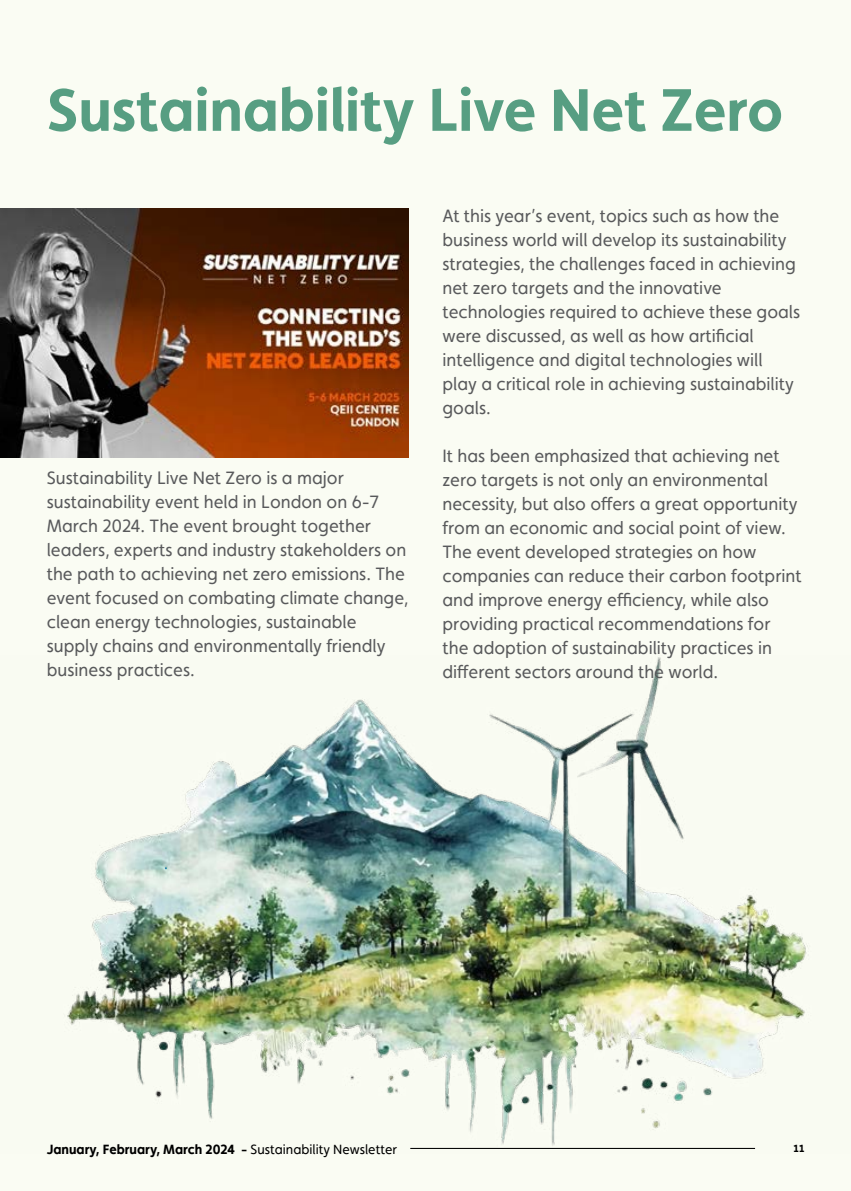
<style>
.page{position:relative;width:851px;height:1191px;background:#fff}
.page>*{position:absolute;margin:0;border:0;box-sizing:border-box;transform-origin:0 0}
.t1{font:700 60px "Faricy New";color:#579e82}
.t2{font:18px/24px "Faricy New";color:#58595b}
.t3{font:700 13.5px "Faricy New";color:#000}
.t4{font:700 10.5px "Faricy New";color:#000}
.s1{font-weight:400}
</style>
<div class="page">
<div style="left:0;top:0;width:850px;height:1191px;background:#fafcf3"></div>
<img style="left:67px;top:657px;width:741px;height:492px">
<img style="left:0;top:208px;width:408px;height:250px">
<hr style="left:410px;top:1148px;width:344px;height:1px;background:#000">
<h1 class="t1" style="left:47px;top:74px;width:737px">Sustainability Live Net Zero</h1>
<p class="t2" style="left:47px;top:466px;width:363px">Sustainability Live Net Zero is a major sustainability event held in London on 6-7<br>March 2024. The event brought together leaders, experts and industry stakeholders on the path to achieving net zero emissions. The event focused on combating climate change, clean energy technologies, sustainable supply chains and environmentally friendly business practices.</p>
<p class="t2" style="left:442px;top:204px;width:359px">At this year’s event, topics such as how the business world will develop its sustainability strategies, the challenges faced in achieving net zero targets and the innovative technologies required to achieve these goals were discussed, as well as how artificial intelligence and digital technologies will play a critical role in achieving sustainability goals.</p>
<p class="t2" style="left:442px;top:444px;width:360px">It has been emphasized that achieving net zero targets is not only an environmental necessity, but also offers a great opportunity from an economic and social point of view.<br>The event developed strategies on how companies can reduce their carbon footprint and improve energy efficiency, while also providing practical recommendations for<br>the adoption of sustainability practices in different sectors around the world.</p>
<p class="t3" style="left:47px;top:1140px;width:351px">January, February, March 2024 - <span class="s1">Sustainability Newsletter</span></p>
<p class="t4" style="left:793px;top:1142px;width:12px">11</p>
</div>
